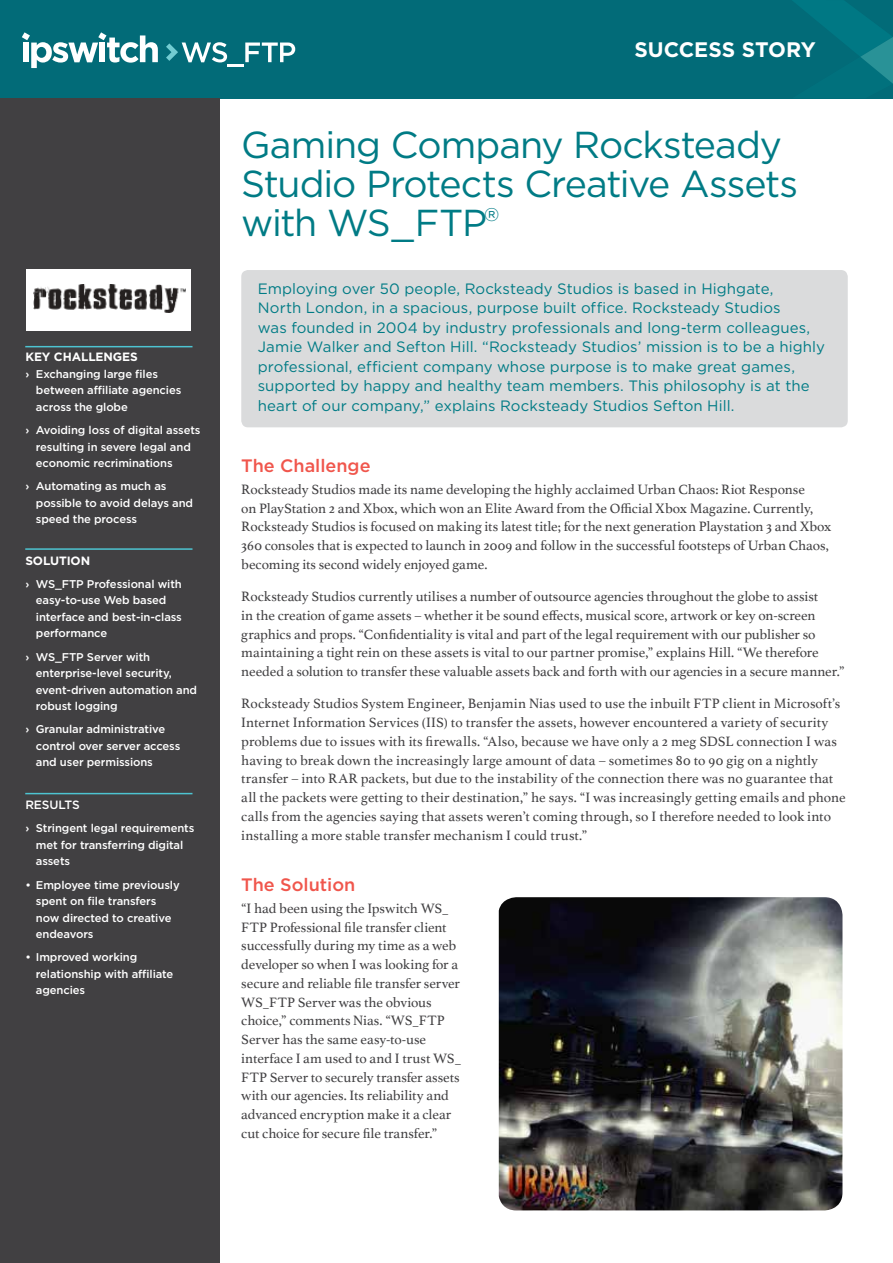
<style>
.page{position:relative;width:893px;height:1263px;background:#fff}
.page>*{position:absolute;margin:0;border:0;box-sizing:border-box;transform-origin:0 0}
.t1{font:37.5px/39px "Gotham";letter-spacing:-.03em;color:#007b85}
.t2{font:700 21px "Gotham";color:#fff}
.t3{font:500 18px "Gotham";color:#f0564c}
.t4{font:15px/19.5px "Gotham";letter-spacing:.005em;color:#007b85}
.t5{font:14.25px/18.8px "Athelas";letter-spacing:-.005em;color:#414042}
.t6{font:700 12px "Gotham";letter-spacing:-.01em;color:#fff}
.t7{font:500 12px "Gotham";letter-spacing:-.01em;color:#fff}
.t8{font:500 11.25px/16.5px "Gotham";letter-spacing:-.01em;color:#fff}
</style>
<div class="page">
<div style="left:0;top:0;width:893px;height:98px;background:#026b78"></div>
<svg style="left:22px;top:32px;width:136px;height:36px"></svg>
<svg style="left:166px;top:42px;width:61px;height:20px"></svg>
<hr style="left:227px;top:64px;width:17px;height:3px;background:#fff">
<svg style="left:245px;top:43px;width:50px;height:19px"></svg>
<div style="left:241px;top:270px;width:607px;height:157px;background:#dadbdc;border-radius:7px"></div>
<svg style="left:793px;top:0;width:100px;height:84px"></svg>
<div style="left:0;top:98px;width:220px;height:1165px;background:#414042"></div>
<hr style="left:25px;top:346px;width:167px;height:1px;background:#4dc4d1">
<hr style="left:25px;top:548px;width:167px;height:2px;background:#4dc4d1">
<hr style="left:25px;top:793px;width:167px;height:1px;background:#4dc4d1">
<img style="left:499px;top:897px;width:343px;height:313px">
<div style="left:27px;top:269px;width:164px;height:62px;background:#fff"></div>
<img style="left:34px;top:284px;width:152px;height:29px">
<p class="t6" style="left:25px;top:350px;width:114px">KEY CHALLENGES</p>
<p class="t8" style="left:36px;top:365px;width:147px;text-indent:-10px">› Exchanging large files between affiliate agencies across the globe</p>
<p class="t8" style="left:36px;top:421px;width:166px;text-indent:-10px">› Avoiding loss of digital assets resulting in severe legal and economic recriminations</p>
<p class="t8" style="left:36px;top:478px;width:159px;text-indent:-10px">› Automating as much as possible to avoid delays and speed the process</p>
<p class="t6" style="left:25px;top:553px;width:66px">SOLUTION</p>
<p class="t8" style="left:36px;top:575px;width:147px;text-indent:-10px">› WS_FTP Professional with easy-to-use Web based interface and best-in-class performance</p>
<p class="t8" style="left:36px;top:648px;width:163px;text-indent:-10px">› WS_FTP Server with enterprise-level security, event-driven automation and robust logging</p>
<p class="t8" style="left:36px;top:721px;width:146px;text-indent:-10px">› Granular administrative control over server access and user permissions</p>
<p class="t7" style="left:25px;top:798px;width:56px">RESULTS</p>
<p class="t8" style="left:36px;top:820px;width:160px;text-indent:-10px">› Stringent legal requirements met for transferring digital assets</p>
<p class="t8" style="left:36px;top:876px;width:145px;text-indent:-10px">• Employee time previously spent on file transfers now directed to creative endeavors</p>
<p class="t8" style="left:36px;top:949px;width:139px;text-indent:-10px">• Improved working relationship with affiliate agencies</p>
<h2 class="t2" style="left:634px;top:37px;width:183px">SUCCESS STORY</h2>
<h1 class="t1" style="left:241px;top:125px;width:559px">Gaming Company Rocksteady<br>Studio Protects Creative Assets with WS_FTP<sup>®</sup></h1>
<p class="t4" style="left:258px;top:279px;width:569px">Employing over 50 people, Rocksteady Studios is based in Highgate,<br>North London, in a spacious, purpose built office. Rocksteady Studios<br>was founded in 2004 by industry professionals and long-term colleagues, Jamie Walker and Sefton Hill. “Rocksteady Studios’ mission is to be a highly professional, efficient company whose purpose is to make great games, supported by happy and healthy team members. This philosophy is at the heart of our company,” explains Rocksteady Studios Sefton Hill.</p>
<p class="t3" style="left:241px;top:455px;width:131px">The Challenge</p>
<p class="t5" style="left:241px;top:479px;width:592px">Rocksteady Studios made its name developing the highly acclaimed Urban Chaos: Riot Response<br>on PlayStation 2 and Xbox, which won an Elite Award from the Official Xbox Magazine. Currently, Rocksteady Studios is focused on making its latest title; for the next generation Playstation 3 and Xbox 360 consoles that is expected to launch in 2009 and follow in the successful footsteps of Urban Chaos, becoming its second widely enjoyed game.</p>
<p class="t5" style="left:241px;top:587px;width:605px">Rocksteady Studios currently utilises a number of outsource agencies throughout the globe to assist<br>in the creation of game assets – whether it be sound effects, musical score, artwork or key on-screen graphics and props. “Confidentiality is vital and part of the legal requirement with our publisher so maintaining a tight rein on these assets is vital to our partner promise,” explains Hill. “We therefore needed a solution to transfer these valuable assets back and forth with our agencies in a secure manner.”</p>
<p class="t5" style="left:241px;top:694px;width:606px">Rocksteady Studios System Engineer, Benjamin Nias used to use the inbuilt FTP client in Microsoft’s Internet Information Services (IIS) to transfer the assets, however encountered a variety of security problems due to issues with its firewalls. “Also, because we have only a 2 meg SDSL connection I was having to break down the increasingly large amount of data – sometimes 80 to 90 gig on a nightly transfer – into RAR packets, but due to the instability of the connection there was no guarantee that all the packets were getting to their destination,” he says. “I was increasingly getting emails and phone calls from the agencies saying that assets weren’t coming through, so I therefore needed to look into installing a more stable transfer mechanism I could trust.”</p>
<p class="t3" style="left:241px;top:874px;width:116px">The Solution</p>
<p class="t5" style="left:241px;top:898px;width:221px">“I had been using the Ipswitch WS_ FTP Professional file transfer client successfully during my time as a web developer so when I was looking for a secure and reliable file transfer server WS_FTP Server was the obvious choice,” comments Nias. “WS_FTP Server has the same easy-to-use interface I am used to and I trust WS_ FTP Server to securely transfer assets with our agencies. Its reliability and advanced encryption make it a clear cut choice for secure file transfer.”</p>
</div>
